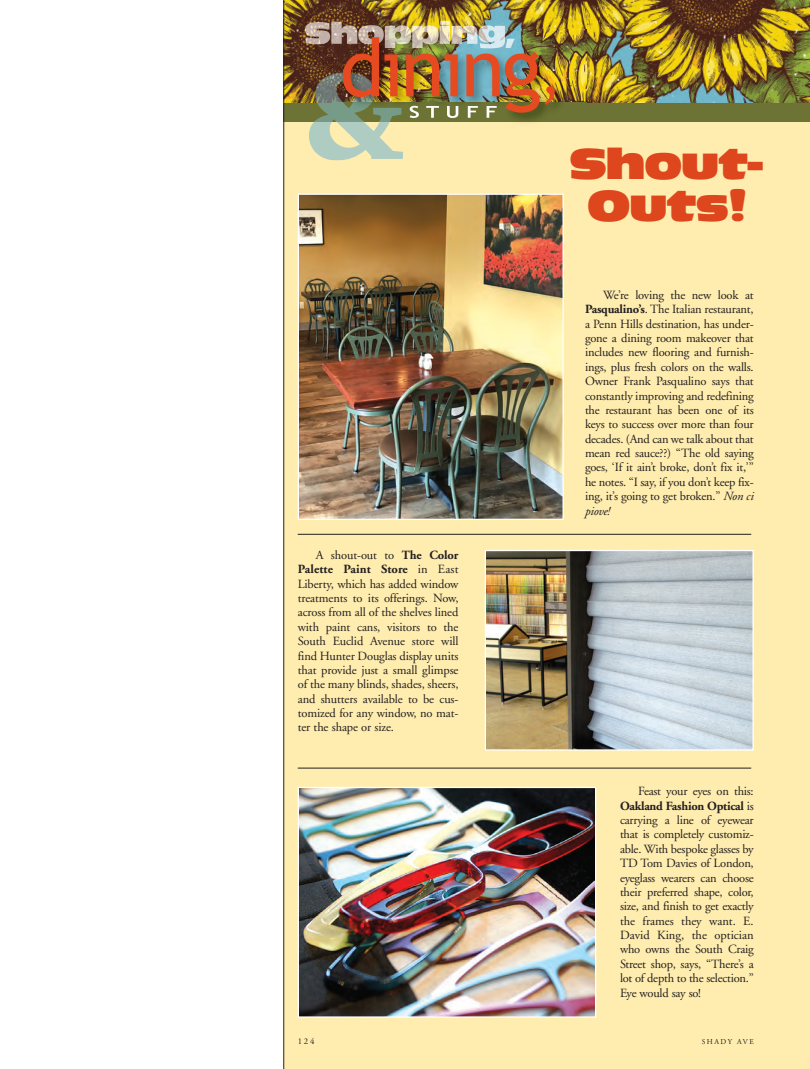
<style>
.page{position:relative;width:810px;height:1069px;background:#fff}
.page>*{position:absolute;margin:0;border:0;box-sizing:border-box;transform-origin:0 0}
.t1{font:45.12px/42.4px "Antique Oli Nor P";letter-spacing:-.01em;color:#de471e;text-align:center}
.t2{font:12.5px/14.4px "Adobe Garamond";letter-spacing:-.015em;color:#231f20;text-align:justify}
.t3{font:8.75px "Adobe Garamond";color:#231f20}
.t4{font:7.5px "Adobe Garamond";letter-spacing:.2em;color:#231f20}
.s1{font-weight:700}
.s2{font-style:italic}
</style>
<div class="page">
<div style="left:284px;top:121px;width:526px;height:948px;background:#ffedaf"></div>
<img style="left:285px;top:0;width:525px;height:103px">
<div style="left:284px;top:103px;width:526px;height:18px;background:#6d7334"></div>
<img style="left:305px;top:21px;width:200px;height:8px">
<img style="left:305px;top:29px;width:28px;height:16px">
<svg style="left:309px;top:121px;width:94px;height:39px"></svg>
<img style="left:315px;top:74px;width:18px;height:29px">
<svg style="left:315px;top:103px;width:18px;height:18px"></svg>
<img style="left:333px;top:29px;width:253px;height:103px">
<img style="left:333px;top:29px;width:182px;height:19px">
<img style="left:410px;top:106px;width:87px;height:12px">
<img style="left:335px;top:121px;width:56px;height:11px">
<img style="left:333px;top:72px;width:42px;height:31px">
<img style="left:333px;top:103px;width:69px;height:18px">
<img style="left:343px;top:37px;width:55px;height:60px">
<svg style="left:406px;top:54px;width:33px;height:42px"></svg>
<svg style="left:445px;top:54px;width:13px;height:42px"></svg>
<img style="left:466px;top:52px;width:89px;height:61px">
<hr style="left:284px;top:0;width:1px;height:1069px;background:#231f20">
<img style="left:300px;top:196px;width:262px;height:322px">
<div style="left:298px;top:194px;width:266px;height:326px;border:1px solid #fff"></div>
<img style="left:487px;top:552px;width:265px;height:196px">
<div style="left:485px;top:550px;width:269px;height:200px;border:1px solid #fff"></div>
<img style="left:300px;top:789px;width:294px;height:226px">
<div style="left:298px;top:787px;width:298px;height:230px;border:1px solid #fff"></div>
<hr style="left:298px;top:768px;width:453px;height:1px;background:#231f20">
<hr style="left:298px;top:534px;width:453px;height:1px;background:#231f20">
<h1 class="t1" style="left:570px;top:142px;width:195px">Shout-<br>Outs!</h1>
<p class="t2" style="left:298px;top:549px;width:162px;text-indent:18px">A shout-out to <span class="s1">The Color Palette Paint Store</span> in East Liberty, which has added window treatments to its offerings. Now, across from all of the shelves lined with paint cans, visitors to the South Euclid Avenue store will find Hunter Douglas display units that provide just a small glimpse of the many blinds, shades, sheers, and shutters available to be cus&shy;tomized for any window, no mat&shy;ter the shape or size.</p>
<p class="t2" style="left:585px;top:289px;width:170px;text-indent:18px">We’re loving the new look at <span class="s1">Pasqualino’s</span>. The Italian restaurant, a Penn Hills destination, has under&shy;gone a dining room makeover that includes new flooring and furnish&shy;ings, plus fresh colors on the walls.<br>Owner Frank Pasqualino says that constantly improving and redefining the restaurant has been one of its keys to success over more than four decades. (And can we talk about that mean red sauce??) “The old saying goes, ‘If it ain’t broke, don’t fix it,’” he notes. “I say, if you don’t keep fix&shy;ing, it’s going to get broken.” <span class="s2">Non ci piove!</span></p>
<p class="t2" style="left:620px;top:785px;width:135px;text-indent:18px">Feast your eyes on this:<br><span class="s1">Oakland Fashion Optical</span> is carrying a line of eyewear that is completely customiz&shy;able. With bespoke glasses by TD Tom Davies of London, eyeglass wearers can choose their preferred shape, color, size, and finish to get exactly the frames they want. E.<br>David King, the optician who owns the South Craig Street shop, says, “There’s a lot of depth to the selection.” Eye would say so!</p>
<p class="t3" style="left:298px;top:1037px;width:18px">124</p>
<p class="t4" style="left:702px;top:1038px;width:54px">SHADY AVE</p>
</div>
